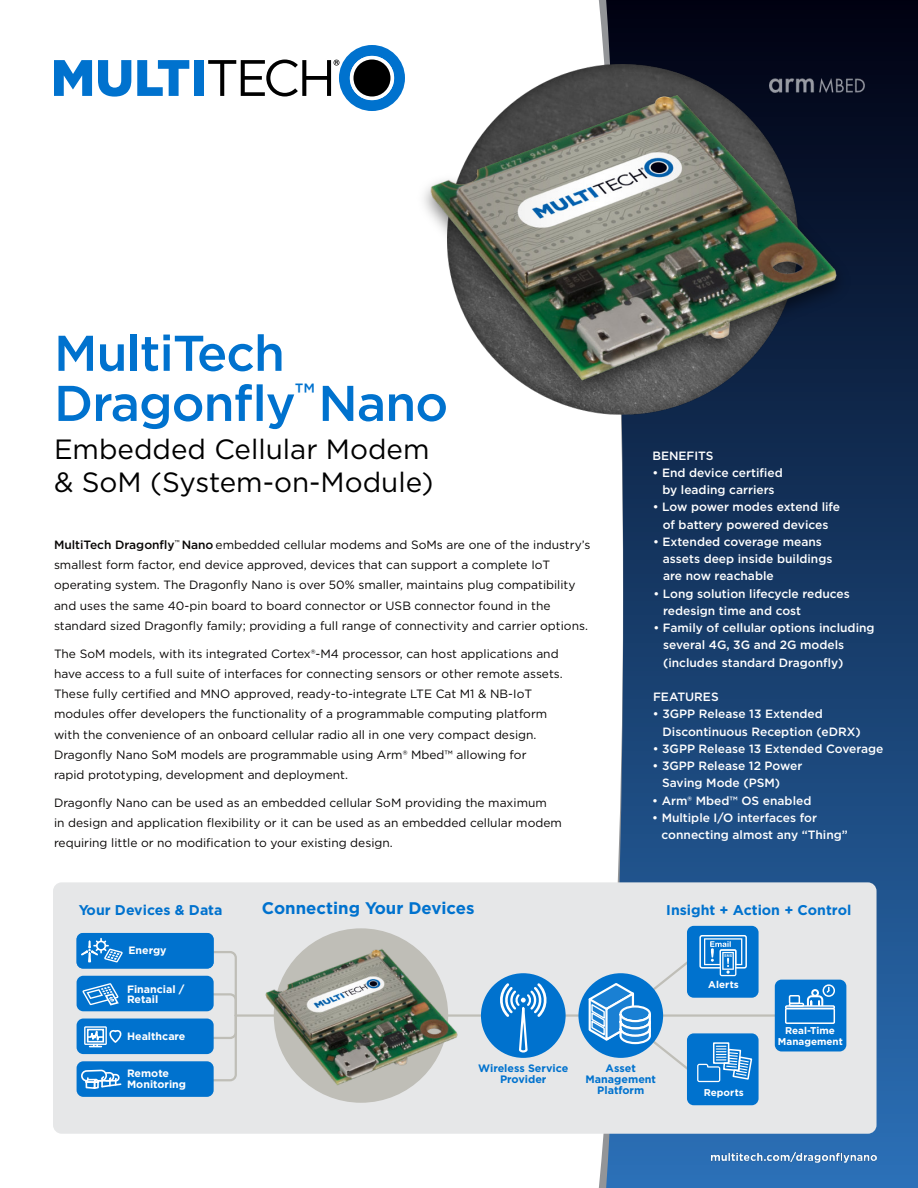
<style>
.page{position:relative;width:918px;height:1188px;background:#fff}
.page>*{position:absolute;margin:0;border:0;box-sizing:border-box;transform-origin:0 0}
.t1{font:500 50.1px/50.1px "Gotham";letter-spacing:-.02em;color:#0072ce}
.t2{font:27.9px/33.2px "Gotham";color:#000}
.t3{font:700 16.8px "Gotham";color:#0072ce}
.t4{font:700 14.1px "Gotham";color:#0072ce}
.t5{font:12px/20.2px "Gotham";color:#070504}
.t6{font:500 12px/17.2px "Gotham";color:#fff}
.t7{font:700 10.8px/10.8px "Gotham";color:#0072ce;text-align:center}
.t8{font:700 10.65px/10.6px "Gotham";color:#fff}
.t9{font:700 9.9px/10.2px "Gotham";color:#fff;text-align:center}
.s1{font-weight:500}
</style>
<div class="page">
<svg style="left:606px;top:0;width:312px;height:1188px;background:#1e406a"></svg>
<svg style="left:54px;top:60px;width:38px;height:36px"></svg>
<svg style="left:98px;top:60px;width:33px;height:37px"></svg>
<svg style="left:137px;top:60px;width:52px;height:36px"></svg>
<div style="left:194px;top:60px;width:10px;height:36px;background:#0072ce"></div>
<svg style="left:208px;top:45px;width:197px;height:66px"></svg>
<img style="left:712px;top:1152px;width:164px;height:11px">
<div style="left:53px;top:882px;width:824px;height:252px;background:#e6e7e8;border-radius:9px"></div>
<hr style="left:236px;top:1014px;width:583px;height:3px;background:#bfbeb7">
<div style="left:687px;top:1033px;width:72px;height:72px;background:#0072ce;border-radius:7px"></div>
<div style="left:687px;top:926px;width:72px;height:72px;background:#0072ce;border-radius:7px"></div>
<svg style="left:195px;top:951px;width:43px;height:131px"></svg>
<div style="left:775px;top:980px;width:71px;height:71px;background:#0072ce;border-radius:7px"></div>
<div style="left:77px;top:933px;width:137px;height:36px;background:#0072ce;border-radius:7px"></div>
<div style="left:77px;top:976px;width:137px;height:35px;background:#0072ce;border-radius:7px"></div>
<div style="left:77px;top:1019px;width:137px;height:35px;background:#0072ce;border-radius:7px"></div>
<div style="left:77px;top:1061px;width:137px;height:36px;background:#0072ce;border-radius:7px"></div>
<div style="left:823px;top:984px;width:12px;height:13px;border:2px solid #fff;border-radius:50%"></div>
<div style="left:785px;top:1005px;width:50px;height:4px;border:2px solid #fff"></div>
<div style="left:789px;top:995px;width:11px;height:9px;border:2px solid #fff"></div>
<div style="left:789px;top:1003px;width:15px;height:4px;border:2px solid #fff"></div>
<div style="left:785px;top:1008px;width:50px;height:16px;border:2px solid #fff"></div>
<svg style="left:806px;top:987px;width:25px;height:19px"></svg>
<div style="left:713px;top:1042px;width:16px;height:22px;border:2px solid #fff"></div>
<svg style="left:697px;top:1046px;width:56px;height:36px"></svg>
<svg style="left:699px;top:935px;width:48px;height:41px"></svg>
<div style="left:578px;top:973px;width:85px;height:85px;background:#0072ce;border-radius:50%"></div>
<svg style="left:587px;top:961px;width:104px;height:109px"></svg>
<div style="left:481px;top:973px;width:85px;height:85px;background:#0072ce;border-radius:50%"></div>
<div style="left:274px;top:928px;width:174px;height:175px;background:#bfbeb7;border-radius:50%"></div>
<svg style="left:499px;top:978px;width:48px;height:74px"></svg>
<svg style="left:81px;top:939px;width:42px;height:24px"></svg>
<svg style="left:84px;top:1026px;width:38px;height:21px"></svg>
<svg style="left:81px;top:1069px;width:41px;height:20px"></svg>
<svg style="left:82px;top:983px;width:37px;height:23px"></svg>
<img style="left:257px;top:943px;width:210px;height:148px">
<img style="left:541px;top:65px;width:309px;height:350px">
<img style="left:424px;top:81px;width:432px;height:314px">
<img style="left:770px;top:79px;width:94px;height:14px">
<h1 class="t1" style="left:54px;top:331px;width:396px">MultiTech<br>Dragonfly<sup>™</sup> Nano</h1>
<h2 class="t2" style="left:54px;top:434px;width:381px">Embedded Cellular Modem &amp; SoM (System-on-Module)</h2>
<p class="t5" style="left:54px;top:535px;width:538px"><span class="s1">MultiTech Dragonfly</span><sup>™</sup> <span class="s1">Nano</span> embedded cellular modems and SoMs are one of the industry’s smallest form factor, end device approved, devices that can support a complete IoT operating system. The Dragonfly Nano is over 50% smaller, maintains plug compatibility and uses the same 40-pin board to board connector or USB connector found in the standard sized Dragonfly family; providing a full range of connectivity and carrier options.</p>
<p class="t5" style="left:54px;top:644px;width:510px">The SoM models, with its integrated Cortex®-M4 processor, can host applications and have access to a full suite of interfaces for connecting sensors or other remote assets.<br>These fully certified and MNO approved, ready-to-integrate LTE Cat M1 &amp; NB-IoT modules offer developers the functionality of a programmable computing platform with the convenience of an onboard cellular radio all in one very compact design.<br>Dragonfly Nano SoM models are programmable using Arm® Mbed™ allowing for<br>rapid prototyping, development and deployment.</p>
<p class="t5" style="left:54px;top:793px;width:509px">Dragonfly Nano can be used as an embedded cellular SoM providing the maximum<br>in design and application flexibility or it can be used as an embedded cellular modem requiring little or no modification to your existing design.</p>
<p class="t4" style="left:79px;top:904px;width:145px">Your Devices &amp; Data</p>
<h3 class="t3" style="left:262px;top:901px;width:214px">Connecting Your Devices</h3>
<p class="t6" style="left:652px;top:447px;width:63px">BENEFITS</p>
<p class="t6" style="left:653px;top:465px;width:132px;text-align:center">• End device certified by leading carriers</p>
<p class="t6" style="left:653px;top:499px;width:189px;text-align:center">• Low power modes extend life of battery powered devices</p>
<p class="t6" style="left:663px;top:534px;width:171px;text-indent:-10px">• Extended coverage means assets deep inside buildings are now reachable</p>
<p class="t6" style="left:663px;top:585px;width:188px;text-indent:-10px">• Long solution lifecycle reduces redesign time and cost</p>
<p class="t6" style="left:663px;top:620px;width:213px;text-indent:-10px">• Family of cellular options including several 4G, 3G and 2G models (includes standard Dragonfly)</p>
<p class="t6" style="left:653px;top:689px;width:67px">FEATURES</p>
<p class="t6" style="left:663px;top:706px;width:200px;text-indent:-10px">• 3GPP Release 13 Extended<br>Discontinuous Reception (eDRX)</p>
<p class="t6" style="left:653px;top:741px;width:232px">• 3GPP Release 13 Extended Coverage</p>
<p class="t6" style="left:662px;top:758px;width:142px;text-indent:-10px">• 3GPP Release 12 Power<br>Saving Mode (PSM)</p>
<p class="t6" style="left:652px;top:792px;width:161px">• Arm® Mbed™ OS enabled</p>
<p class="t6" style="left:662px;top:810px;width:188px;text-indent:-9px">• Multiple I/O interfaces for connecting almost any “Thing”</p>
<p class="t4" style="left:666px;top:904px;width:187px">Insight + Action + Control</p>
<p class="t8" style="left:128px;top:945px;width:40px">Energy</p>
<p class="t8" style="left:127px;top:984px;width:59px">Financial /<br>Retail</p>
<p class="t8" style="left:127px;top:1031px;width:60px">Healthcare</p>
<p class="t8" style="left:127px;top:1069px;width:60px">Remote<br>Monitoring</p>
<p class="t7" style="left:478px;top:1064px;width:92px">Wireless Service<br>Provider</p>
<p class="t7" style="left:585px;top:1064px;width:72px">Asset<br>Management<br>Platform</p>
<p class="t9" style="left:708px;top:980px;width:32px">Alerts</p>
<p class="t9" style="left:704px;top:1088px;width:41px">Reports</p>
<p class="t9" style="left:778px;top:1026px;width:66px">Real-Time<br>Management</p>
</div>
